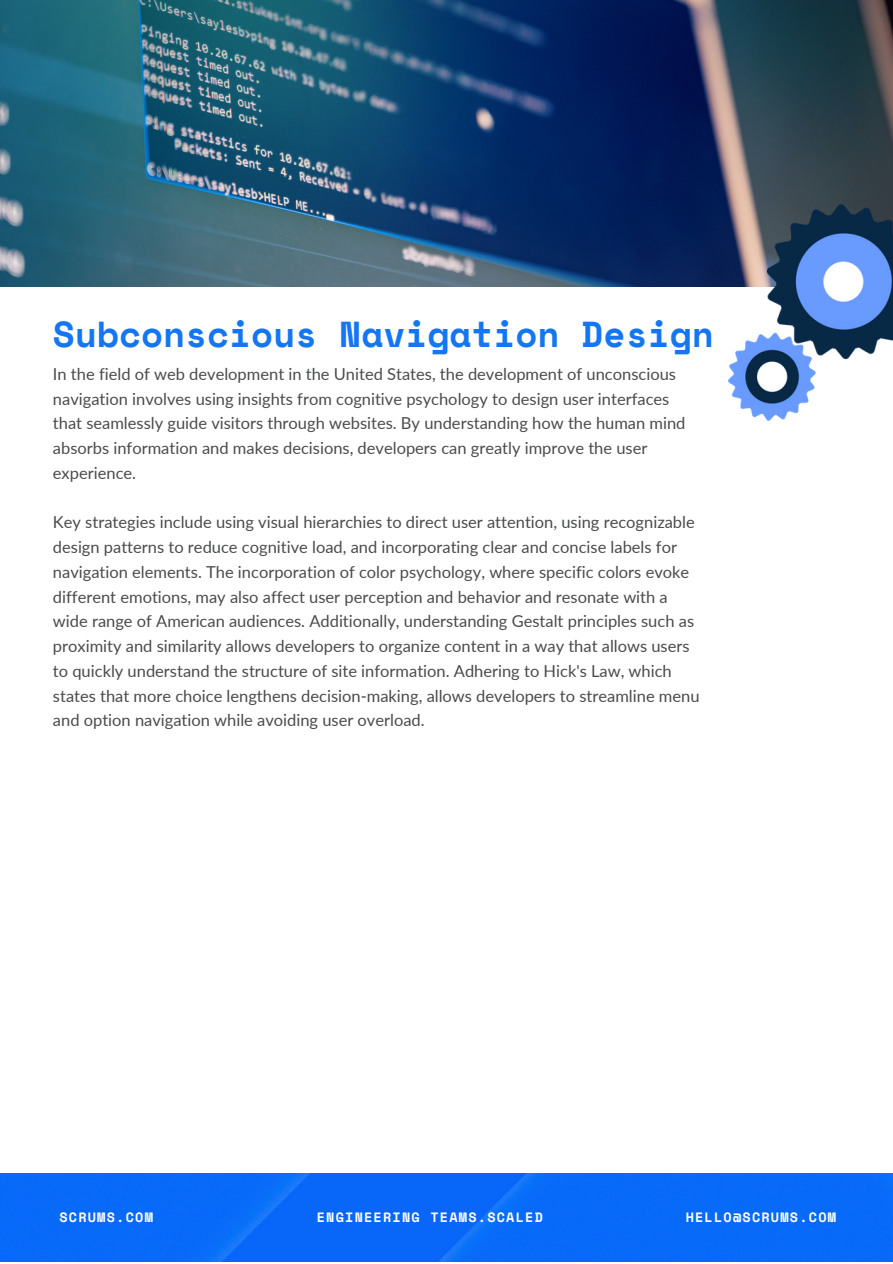
<style>
.page{position:relative;width:893px;height:1264px;background:#fff}
.page>*{position:absolute;margin:0;border:0;box-sizing:border-box;transform-origin:0 0}
.t1{font:700 36px "Space Mono";color:#1476f2}
.t2{font:16.5px/24.8px "Lato";color:#494c4a}
.t3{font:700 13.5px "Space Mono";letter-spacing:.09em;color:#fff}
</style>
<div class="page">
<img style="left:0;top:0;width:892px;height:286px">
<img style="left:728px;top:205px;width:164px;height:215px">
<div style="left:0;top:1173px;width:892px;height:88px;background:#0869f9"></div>
<p class="t1" style="left:53px;top:307px;width:662px">Subconscious Navigation Design</p>
<p class="t2" style="left:53px;top:361px;width:634px">In the field of web development in the United States, the development of unconscious navigation involves using insights from cognitive psychology to design user interfaces that seamlessly guide visitors through websites. By understanding how the human mind absorbs information and makes decisions, developers can greatly improve the user experience.</p>
<p class="t2" style="left:53px;top:509px;width:648px">Key strategies include using visual hierarchies to direct user attention, using recognizable design patterns to reduce cognitive load, and incorporating clear and concise labels for navigation elements. The incorporation of color psychology, where specific colors evoke different emotions, may also affect user perception and behavior and resonate with a wide range of American audiences. Additionally, understanding Gestalt principles such as proximity and similarity allows developers to organize content in a way that allows users to quickly understand the structure of site information. Adhering to Hick's Law, which states that more choice lengthens decision-making, allows developers to streamline menu and option navigation while avoiding user overload.</p>
<p class="t3" style="left:59px;top:1206px;width:95px">SCRUMS.COM</p>
<p class="t3" style="left:317px;top:1206px;width:228px">ENGINEERING TEAMS.SCALED</p>
<p class="t3" style="left:685px;top:1206px;width:152px">HELLO@SCRUMS.COM</p>
</div>
